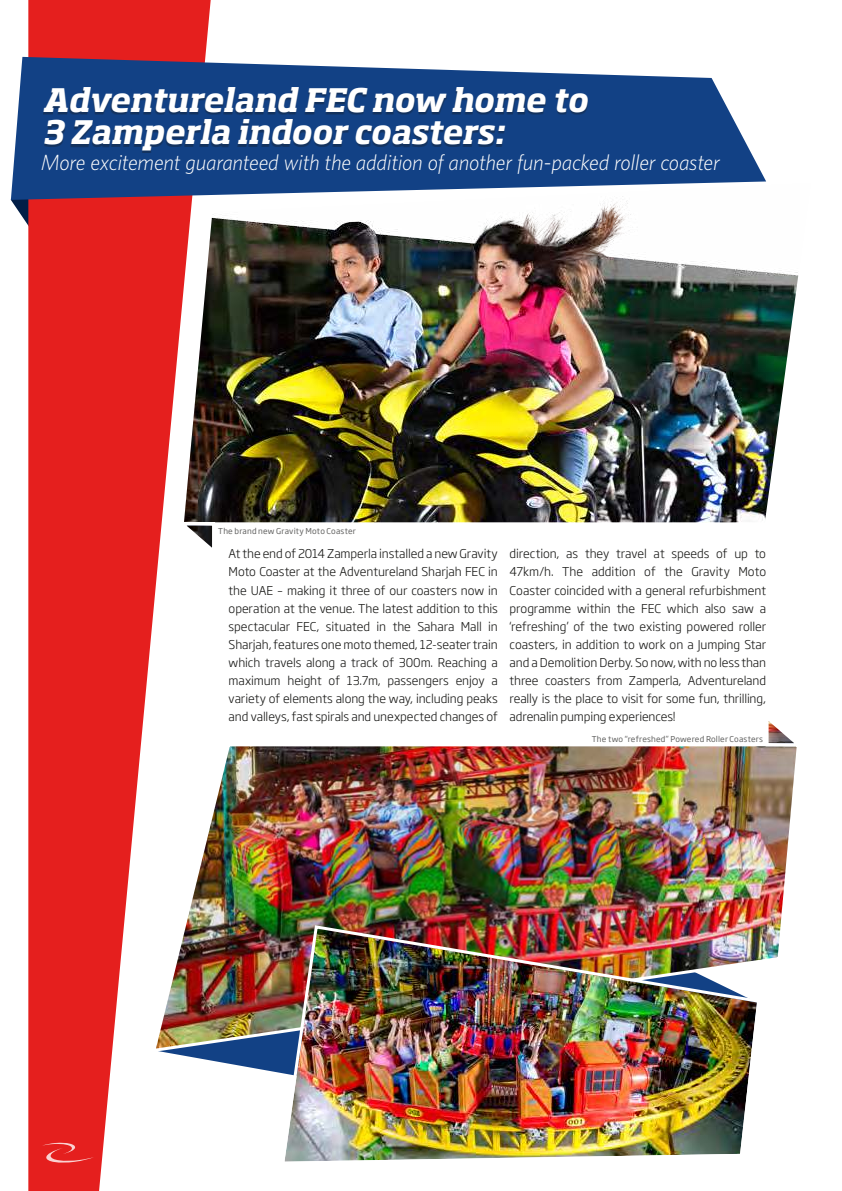
<style>
.page{position:relative;width:842px;height:1191px;background:#fff}
.page>*{position:absolute;margin:0;border:0;box-sizing:border-box;transform-origin:0 0}
.t1{font:italic 700 32px/32px "Soho Std";letter-spacing:-.01em;color:#fff}
.t2{font:italic 300 22px "Whitney HTF";letter-spacing:-.015em;color:#fff}
.t3{font:300 12px/18px "Soho Gothic Pro";letter-spacing:-.005em;color:#171715;text-align:justify}
.t4{font:8px "Soho Gothic Pro";letter-spacing:.02em;color:#636362}
</style>
<div class="page">
<svg style="left:11px;top:200px;width:17px;height:25px"></svg>
<svg style="left:28px;top:0;width:183px;height:1191px;fill:#e51f1e"></svg>
<svg style="left:11px;top:57px;width:754px;height:143px;fill:#124185"></svg>
<svg style="left:42px;top:1142px;width:52px;height:21px"></svg>
<div style="left:44px;top:89px;width:544px;height:63px;background:#171715;opacity:.35"></div>
<svg style="left:154px;top:1054px;width:125px;height:100px"></svg>
<img style="left:174px;top:178px;width:625px;height:379px">
<img style="left:150px;top:711px;width:647px;height:343px">
<img style="left:279px;top:923px;width:483px;height:239px">
<svg style="left:178px;top:519px;width:38px;height:36px"></svg>
<svg style="left:764px;top:713px;width:33px;height:36px"></svg>
<h1 class="t1" style="left:42px;top:86px;width:546px">Adventureland FEC now home to<br>3 Zamperla indoor coasters:</h1>
<h2 class="t2" style="left:41px;top:154px;width:681px">More excitement guaranteed with the addition of another fun-packed roller coaster</h2>
<p class="t4" style="left:218px;top:527px;width:139px">The brand new Gravity Moto Coaster</p>
<p class="t3" style="left:229px;top:546px;width:271px">At the end of 2014 Zamperla installed a new Gravity Moto Coaster at the Adventureland Sharjah FEC in the UAE – making it three of our coasters now in operation at the venue. The latest addition to this spectacular FEC, situated in the Sahara Mall in Sharjah, features one moto themed, 12-seater train which travels along a track of 300m. Reaching a maximum height of 13.7m, passengers enjoy a variety of elements along the way, including peaks and valleys, fast spirals and unexpected changes of</p>
<p class="t3" style="left:510px;top:546px;width:258px">direction, as they travel at speeds of up to 47km/h. The addition of the Gravity Moto Coaster coincided with a general refurbishment programme within the FEC which also saw a ‘refreshing’ of the two existing powered roller coasters, in addition to work on a Jumping Star and a Demolition Derby. So now, with no less than three coasters from Zamperla, Adventureland really is the place to visit for some fun, thrilling, adrenalin pumping experiences!</p>
<p class="t4" style="left:592px;top:736px;width:173px">The two “refreshed” Powered Roller Coasters</p>
</div>
